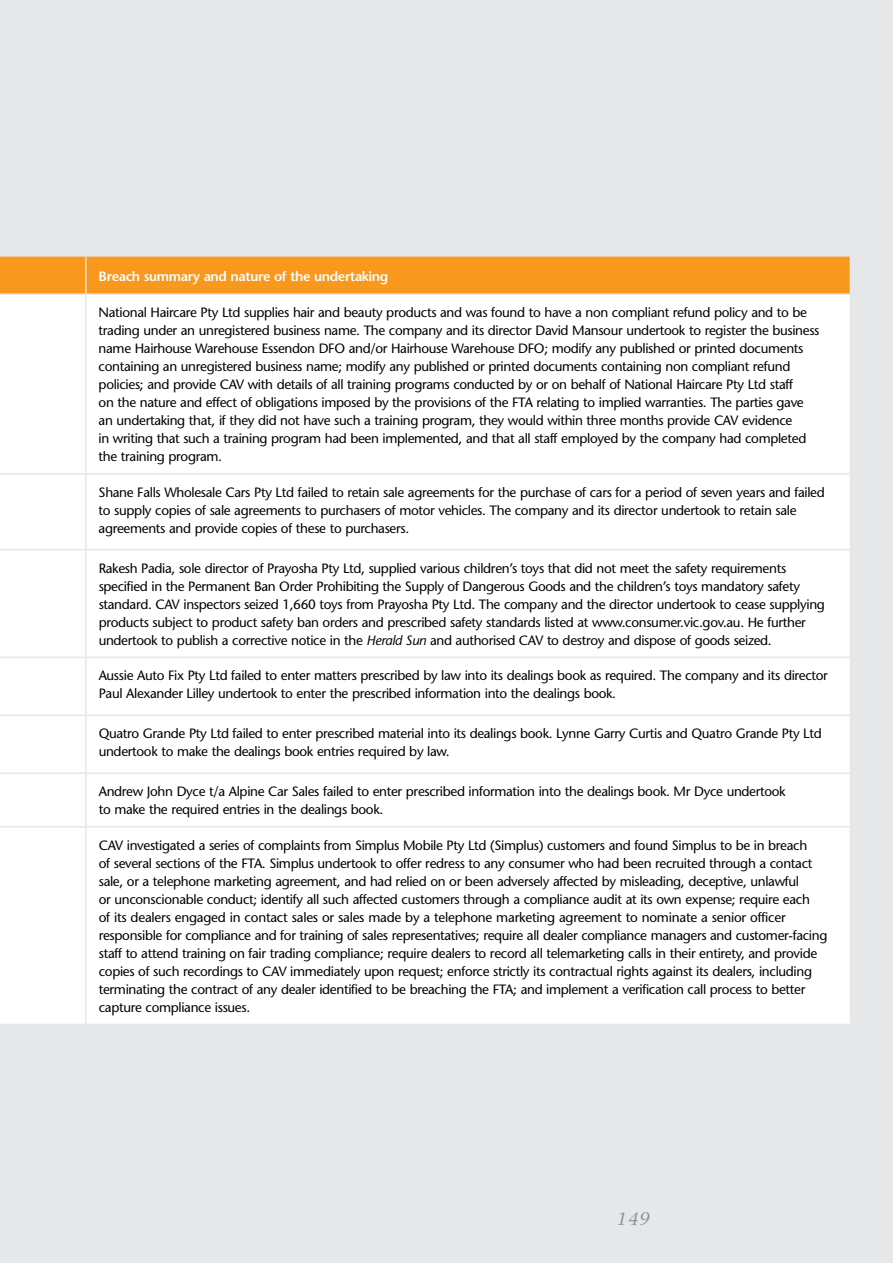
<style>
.page{position:relative;width:893px;height:1263px;background:#e6e7e8}
.page>*{position:absolute;margin:0;border:0;box-sizing:border-box;transform-origin:0 0}
.t1{font:italic 18px "Stone Serif";color:#939598}
.t2{font:13.5px/18px "Stone Sans";letter-spacing:-.025em;color:#000}
.t3{font:600 13.5px "Stone Sans";letter-spacing:-.025em;color:#fff}
.s1{font-style:italic}
</style>
<div class="page">
<div style="left:0;top:257px;width:850px;height:36px;background:#f8981d"></div>
<div style="left:0;top:295px;width:850px;height:729px;background:#fff"></div>
<hr style="left:85px;top:295px;width:2px;height:178px;background:#e6e7e8">
<hr style="left:0;top:473px;width:86px;height:2px;background:#e6e7e8">
<hr style="left:86px;top:473px;width:765px;height:2px;background:#e6e7e8">
<hr style="left:85px;top:475px;width:2px;height:74px;background:#e6e7e8">
<hr style="left:0;top:549px;width:86px;height:1px;background:#e6e7e8">
<hr style="left:86px;top:549px;width:765px;height:1px;background:#e6e7e8">
<hr style="left:85px;top:550px;width:2px;height:107px;background:#e6e7e8">
<hr style="left:0;top:657px;width:86px;height:1px;background:#e6e7e8">
<hr style="left:86px;top:657px;width:765px;height:1px;background:#e6e7e8">
<hr style="left:85px;top:658px;width:2px;height:56px;background:#e6e7e8">
<hr style="left:0;top:714px;width:86px;height:2px;background:#e6e7e8">
<hr style="left:86px;top:714px;width:765px;height:2px;background:#e6e7e8">
<hr style="left:85px;top:716px;width:2px;height:56px;background:#e6e7e8">
<hr style="left:0;top:772px;width:86px;height:2px;background:#e6e7e8">
<hr style="left:86px;top:772px;width:765px;height:2px;background:#e6e7e8">
<hr style="left:85px;top:774px;width:2px;height:52px;background:#e6e7e8">
<hr style="left:0;top:826px;width:86px;height:1px;background:#e6e7e8">
<hr style="left:86px;top:826px;width:765px;height:1px;background:#e6e7e8">
<hr style="left:85px;top:827px;width:2px;height:197px;background:#e6e7e8">
<hr style="left:85px;top:257px;width:2px;height:36px;background:#e6e7e8">
<p class="t3" style="left:99px;top:269px;width:291px">Breach summary and nature of the undertaking</p>
<p class="t2" style="left:99px;top:303px;width:722px">National Haircare Pty Ltd supplies hair and beauty products and was found to have a non compliant refund policy and to be trading under an unregistered business name. The company and its director David Mansour undertook to register the business name Hairhouse Warehouse Essendon DFO and/or Hairhouse Warehouse DFO; modify any published or printed documents containing an unregistered business name; modify any published or printed documents containing non compliant refund policies; and provide CAV with details of all training programs conducted by or on behalf of National Haircare Pty Ltd staff<br>on the nature and effect of obligations imposed by the provisions of the FTA relating to implied warranties. The parties gave an undertaking that, if they did not have such a training program, they would within three months provide CAV evidence<br>in writing that such a training program had been implemented, and that all staff employed by the company had completed the training program.</p>
<p class="t2" style="left:99px;top:483px;width:728px">Shane Falls Wholesale Cars Pty Ltd failed to retain sale agreements for the purchase of cars for a period of seven years and failed to supply copies of sale agreements to purchasers of motor vehicles. The company and its director undertook to retain sale agreements and provide copies of these to purchasers.</p>
<p class="t2" style="left:99px;top:559px;width:728px">Rakesh Padia, sole director of Prayosha Pty Ltd, supplied various children’s toys that did not meet the safety requirements specified in the Permanent Ban Order Prohibiting the Supply of Dangerous Goods and the children’s toys mandatory safety standard. CAV inspectors seized 1,660 toys from Prayosha Pty Ltd. The company and the director undertook to cease supplying products subject to product safety ban orders and prescribed safety standards listed at www.consumer.vic.gov.au. He further undertook to publish a corrective notice in the <span class="s1">Herald Sun</span> and authorised CAV to destroy and dispose of goods seized.</p>
<p class="t2" style="left:99px;top:666px;width:731px">Aussie Auto Fix Pty Ltd failed to enter matters prescribed by law into its dealings book as required. The company and its director<br>Paul Alexander Lilley undertook to enter the prescribed information into the dealings book.</p>
<p class="t2" style="left:99px;top:724px;width:725px">Quatro Grande Pty Ltd failed to enter prescribed material into its dealings book. Lynne Garry Curtis and Quatro Grande Pty Ltd undertook to make the dealings book entries required by law.</p>
<p class="t2" style="left:99px;top:782px;width:688px">Andrew John Dyce t/a Alpine Car Sales failed to enter prescribed information into the dealings book. Mr Dyce undertook to make the required entries in the dealings book.</p>
<p class="t2" style="left:99px;top:836px;width:730px">CAV investigated a series of complaints from Simplus Mobile Pty Ltd (Simplus) customers and found Simplus to be in breach<br>of several sections of the FTA. Simplus undertook to offer redress to any consumer who had been recruited through a contact sale, or a telephone marketing agreement, and had relied on or been adversely affected by misleading, deceptive, unlawful<br>or unconscionable conduct; identify all such affected customers through a compliance audit at its own expense; require each<br>of its dealers engaged in contact sales or sales made by a telephone marketing agreement to nominate a senior officer responsible for compliance and for training of sales representatives; require all dealer compliance managers and customer-facing staff to attend training on fair trading compliance; require dealers to record all telemarketing calls in their entirety, and provide copies of such recordings to CAV immediately upon request; enforce strictly its contractual rights against its dealers, including terminating the contract of any dealer identified to be breaching the FTA; and implement a verification call process to better capture compliance issues.</p>
<p class="t1" style="left:617px;top:1208px;width:35px">149</p>
</div>
